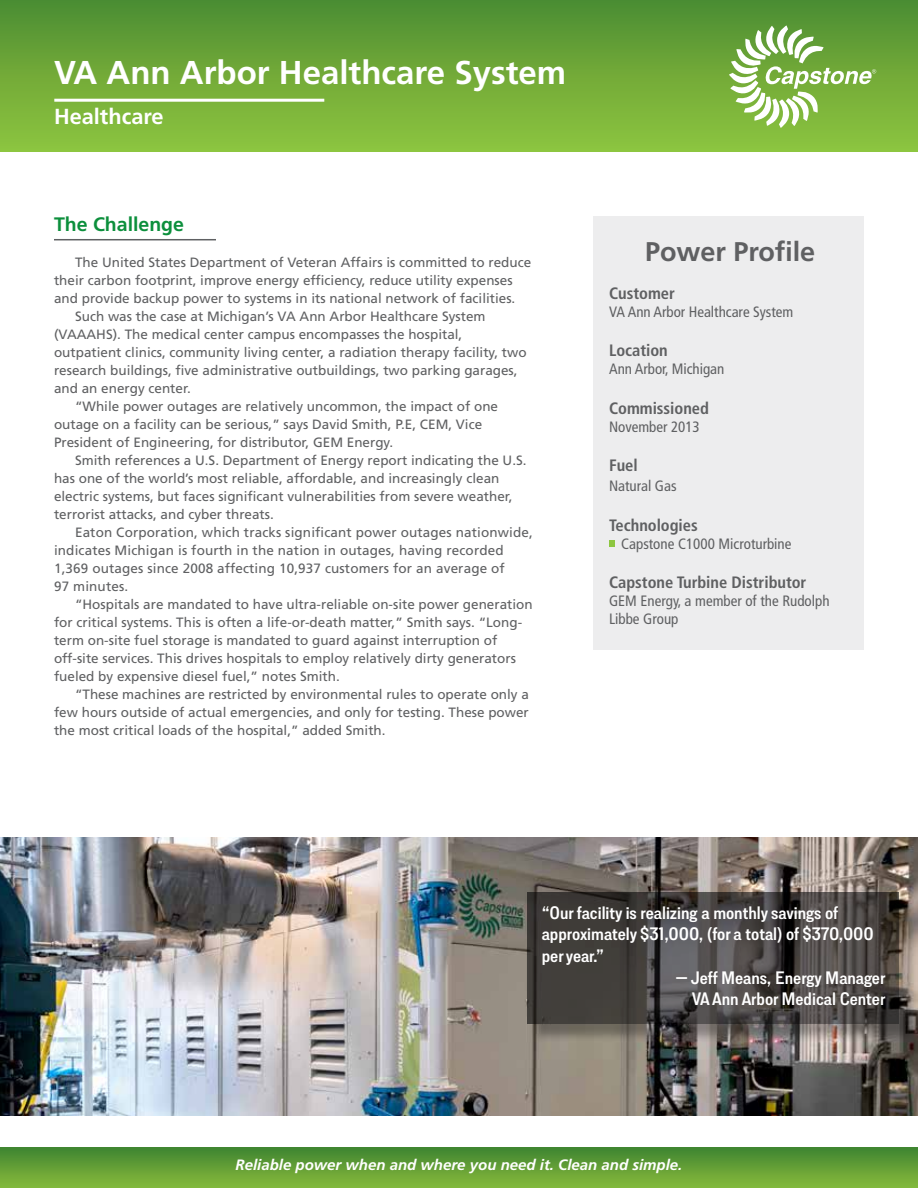
<style>
.page{position:relative;width:918px;height:1188px;background:#fff}
.page>*{position:absolute;margin:0;border:0;box-sizing:border-box;transform-origin:0 0}
.t1{font:700 33px "Frutiger LT Std";color:#fff}
.t2{font:700 27px "Frutiger LT Std";color:#5f6062}
.t3{font:700 21.75px "Frutiger LT Std";color:#fff}
.t4{font:700 19.5px "Frutiger LT Std";color:#0c8f3c}
.t5{font:600 18px/21.6px "Lorimer No 2";color:#fff}
.t6{font:700 condensed 16.5px "Frutiger LT Std";color:#5f6062}
.t7{font:condensed 15px/18px "Frutiger LT Std";color:#5f6062}
.t8{font:italic 700 15px "Frutiger LT Std";color:#fff}
.t9{font:13.5px "Frutiger LT Std";color:#5f6062}
</style>
<div class="page">
<div style="left:594px;top:216px;width:270px;height:433px;background:#ededee"></div>
<div style="left:0;top:0;width:918px;height:151px;background:linear-gradient(to bottom,#4e8d32,#90c640)"></div>
<img style="left:0;top:837px;width:918px;height:279px">
<svg style="left:729px;top:25px;width:147px;height:103px"></svg>
<hr style="left:54px;top:99px;width:270px;height:3px;background:#fff">
<div style="left:0;top:1148px;width:918px;height:40px;background:linear-gradient(to bottom,#418531,#84b93b)"></div>
<div style="left:530px;top:894px;width:388px;height:149px;background:#000;opacity:.35"></div>
<svg style="left:527px;top:892px;width:372px;height:132px"></svg>
<hr style="left:54px;top:239px;width:162px;height:1px;background:#5f6062">
<svg style="left:609px;top:540px;width:6px;height:6px"></svg>
<h1 class="t1" style="left:54px;top:53px;width:514px">VA Ann Arbor Healthcare System</h1>
<h3 class="t3" style="left:54px;top:104px;width:111px">Healthcare</h3>
<h3 class="t4" style="left:54px;top:212px;width:132px">The Challenge</h3>
<p class="t9" style="left:75px;top:254px;width:458px">The United States Department of Veteran Affairs is committed to reduce</p>
<p class="t9" style="left:54px;top:272px;width:460px">their carbon footprint, improve energy efficiency, reduce utility expenses</p>
<p class="t9" style="left:54px;top:290px;width:463px">and provide backup power to systems in its national network of facilities.</p>
<p class="t9" style="left:75px;top:308px;width:412px">Such was the case at Michigan’s VA Ann Arbor Healthcare System</p>
<p class="t9" style="left:54px;top:326px;width:410px">(VAAAHS). The medical center campus encompasses the hospital,</p>
<p class="t9" style="left:54px;top:344px;width:474px">outpatient clinics, community living center, a radiation therapy facility, two</p>
<p class="t9" style="left:54px;top:362px;width:465px">research buildings, five administrative outbuildings, two parking garages,</p>
<p class="t9" style="left:54px;top:380px;width:138px">and an energy center.</p>
<p class="t9" style="left:75px;top:398px;width:425px">“While power outages are relatively uncommon, the impact of one</p>
<p class="t9" style="left:54px;top:416px;width:430px">outage on a facility can be serious,” says David Smith, P.E, CEM, Vice</p>
<p class="t9" style="left:54px;top:434px;width:341px">President of Engineering, for distributor, GEM Energy.</p>
<p class="t9" style="left:75px;top:452px;width:453px">Smith references a U.S. Department of Energy report indicating the U.S.</p>
<p class="t9" style="left:54px;top:470px;width:447px">has one of the world’s most reliable, affordable, and increasingly clean</p>
<p class="t9" style="left:54px;top:488px;width:460px">electric systems, but faces significant vulnerabilities from severe weather,</p>
<p class="t9" style="left:54px;top:506px;width:221px">terrorist attacks, and cyber threats.</p>
<p class="t9" style="left:75px;top:524px;width:459px">Eaton Corporation, which tracks significant power outages nationwide,</p>
<p class="t9" style="left:54px;top:542px;width:451px">indicates Michigan is fourth in the nation in outages, having recorded</p>
<p class="t9" style="left:54px;top:560px;width:452px">1,369 outages since 2008 affecting 10,937 customers for an average of</p>
<p class="t9" style="left:54px;top:578px;width:76px">97 minutes.</p>
<p class="t9" style="left:75px;top:596px;width:459px">“Hospitals are mandated to have ultra-reliable on-site power generation</p>
<p class="t9" style="left:54px;top:614px;width:470px">for critical systems. This is often a life-or-death matter,” Smith says. “Long-</p>
<p class="t9" style="left:54px;top:632px;width:445px">term on-site fuel storage is mandated to guard against interruption of</p>
<p class="t9" style="left:54px;top:650px;width:463px">off-site services. This drives hospitals to employ relatively dirty generators</p>
<p class="t9" style="left:54px;top:668px;width:287px">fueled by expensive diesel fuel,” notes Smith.</p>
<p class="t9" style="left:75px;top:686px;width:455px">“These machines are restricted by environmental rules to operate only a</p>
<p class="t9" style="left:54px;top:704px;width:476px">few hours outside of actual emergencies, and only for testing. These power</p>
<p class="t9" style="left:54px;top:722px;width:333px">the most critical loads of the hospital,” added Smith.</p>
<h2 class="t2" style="left:645px;top:235px;width:171px">Power Profile</h2>
<p class="t6" style="left:609px;top:283px;width:67px">Customer</p>
<p class="t7" style="left:609px;top:302px;width:186px">VA Ann Arbor Healthcare System</p>
<p class="t6" style="left:609px;top:341px;width:60px">Location</p>
<p class="t7" style="left:609px;top:360px;width:117px">Ann Arbor, Michigan</p>
<p class="t6" style="left:609px;top:398px;width:101px">Commissioned</p>
<p class="t7" style="left:609px;top:418px;width:92px">November 2013</p>
<p class="t6" style="left:609px;top:456px;width:30px">Fuel</p>
<p class="t7" style="left:609px;top:477px;width:69px">Natural Gas</p>
<p class="t6" style="left:609px;top:515px;width:90px">Technologies</p>
<p class="t7" style="left:621px;top:535px;width:172px">Capstone C1000 Microturbine</p>
<p class="t6" style="left:609px;top:573px;width:199px">Capstone Turbine Distributor</p>
<p class="t7" style="left:609px;top:592px;width:222px">GEM Energy, a member of the Rudolph<br>Libbe Group</p>
<h3 class="t5" style="left:542px;top:901px;width:334px">“Our facility is realizing a monthly savings of approximately $31,000, (for a total) of $370,000 per year.”</h3>
<h3 class="t5" style="left:675px;top:966px;width:212px;text-align:right">— Jeff Means, Energy Manager<br>VA Ann Arbor Medical Center</h3>
<p class="t8" style="left:236px;top:1156px;width:448px">Reliable power when and where you need it. Clean and simple.</p>
</div>
